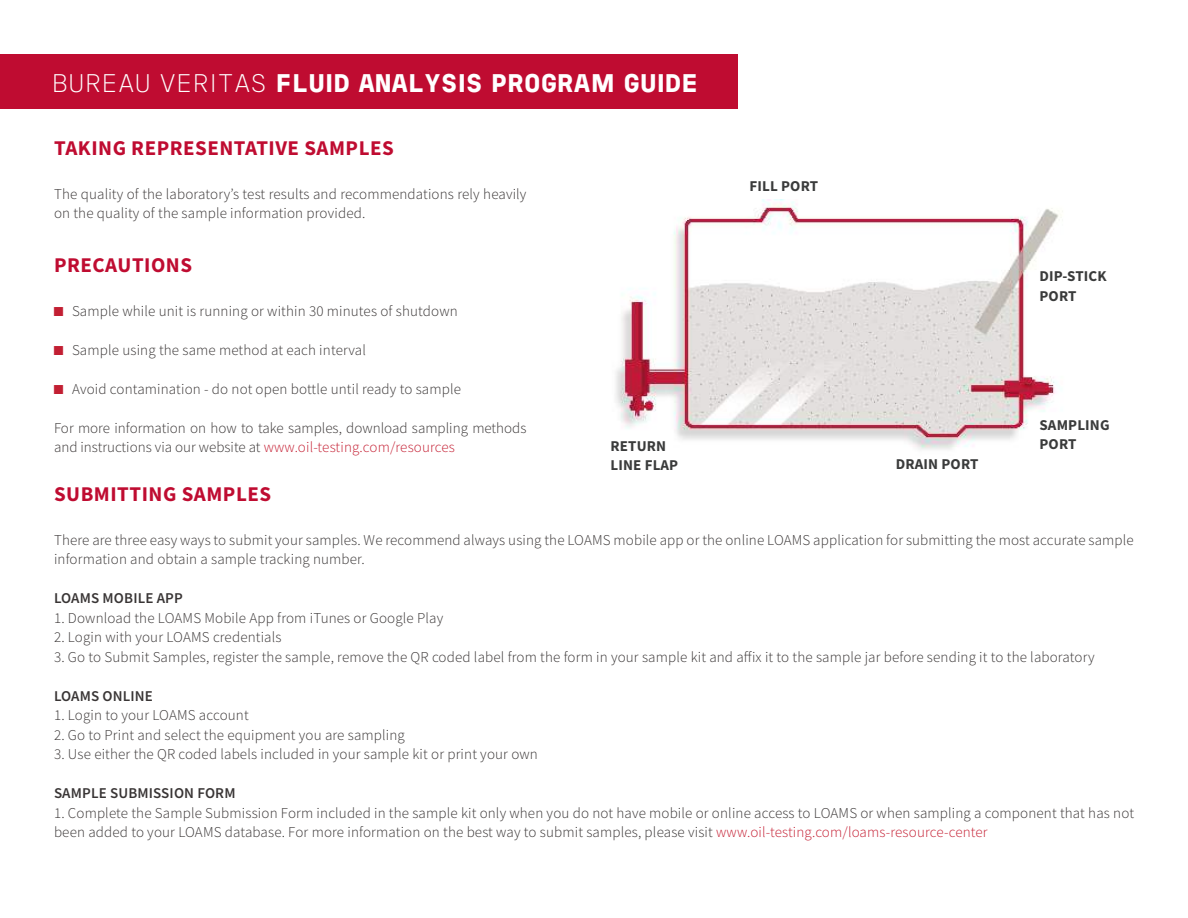
<style>
.page{position:relative;width:1188px;height:918px;background:#fff}
.page>*{position:absolute;margin:0;border:0;box-sizing:border-box;transform-origin:0 0}
.t1{font:700 expanded 25.5px "Bureau Veritas";color:#fff}
.t2{font:700 21px "Source Sans Pro";letter-spacing:.025em;color:#bf0c31}
.t3{font:300 15px/19.5px "Source Sans Pro";letter-spacing:.01em;color:#393535}
.t4{font:700 15px/19.5px "Source Sans Pro";letter-spacing:.01em;color:#3a3b3b}
.t5{font:600 15px "Source Sans Pro";letter-spacing:.01em;color:#393535}
.s1{font-weight:100;font-stretch:condensed}
.s2{font-family:"Courier New";font-weight:700;color:#c21f33}
.s3{color:#c52034}
</style>
<div class="page">
<div style="left:0;top:54px;width:738px;height:54px;background:#bf0c31"></div>
<img style="left:615px;top:200px;width:448px;height:250px">
<h1 class="t1" style="left:52px;top:67px;width:648px"><span class="s1">BUREAU VERITAS</span> FLUID ANALYSIS PROGRAM GUIDE</h1>
<h2 class="t2" style="left:54px;top:134px;width:341px">TAKING REPRESENTATIVE SAMPLES</h2>
<p class="t3" style="left:54px;top:184px;width:474px">The quality of the laboratory’s test results and recommendations rely heavily on the quality of the sample information provided.</p>
<h2 class="t2" style="left:54px;top:251px;width:140px">PRECAUTIONS</h2>
<p class="t3" style="left:54px;top:301px;width:405px"><span class="s2">■</span> Sample while unit is running or within 30 minutes of shutdown</p>
<p class="t3" style="left:54px;top:340px;width:313px"><span class="s2">■</span> Sample using the same method at each interval</p>
<p class="t3" style="left:54px;top:379px;width:409px"><span class="s2">■</span> Avoid contamination - do not open bottle until ready to sample</p>
<p class="t3" style="left:54px;top:418px;width:474px">For more information on how to take samples, download sampling methods and instructions via our website at <span class="s3">www.oil-testing.com/resources</span></p>
<h2 class="t2" style="left:54px;top:480px;width:219px">SUBMITTING SAMPLES</h2>
<p class="t3" style="left:54px;top:530px;width:1081px">There are three easy ways to submit your samples. We recommend always using the LOAMS mobile app or the online LOAMS application for submitting the most accurate sample information and obtain a sample tracking number.</p>
<p class="t5" style="left:54px;top:588px;width:130px">LOAMS MOBILE APP</p>
<p class="t3" style="left:54px;top:608px;width:391px">1. Download the LOAMS Mobile App from iTunes or Google Play</p>
<p class="t3" style="left:54px;top:627px;width:229px">2. Login with your LOAMS credentials</p>
<p class="t3" style="left:54px;top:647px;width:1042px">3. Go to Submit Samples, register the sample, remove the QR coded label from the form in your sample kit and affix it to the sample jar before sending it to the laboratory</p>
<p class="t5" style="left:54px;top:686px;width:101px">LOAMS ONLINE</p>
<p class="t3" style="left:54px;top:705px;width:196px">1. Login to your LOAMS account</p>
<p class="t3" style="left:54px;top:725px;width:352px">2. Go to Print and select the equipment you are sampling</p>
<p class="t3" style="left:54px;top:744px;width:485px">3. Use either the QR coded labels included in your sample kit or print your own</p>
<p class="t5" style="left:54px;top:783px;width:183px">SAMPLE SUBMISSION FORM</p>
<p class="t3" style="left:54px;top:803px;width:1082px">1. Complete the Sample Submission Form included in the sample kit only when you do not have mobile or online access to LOAMS or when sampling a component that has not been added to your LOAMS database. For more information on the best way to submit samples, please visit <span class="s3">www.oil-testing.com/loams-resource-center</span></p>
<p class="t4" style="left:750px;top:176px;width:70px">FILL PORT</p>
<p class="t4" style="left:1040px;top:266px;width:69px">DIP-STICK<br>PORT</p>
<p class="t4" style="left:1040px;top:415px;width:72px">SAMPLING<br>PORT</p>
<p class="t4" style="left:610px;top:436px;width:69px">RETURN<br>LINE FLAP</p>
<p class="t4" style="left:896px;top:454px;width:84px">DRAIN PORT</p>
</div>
